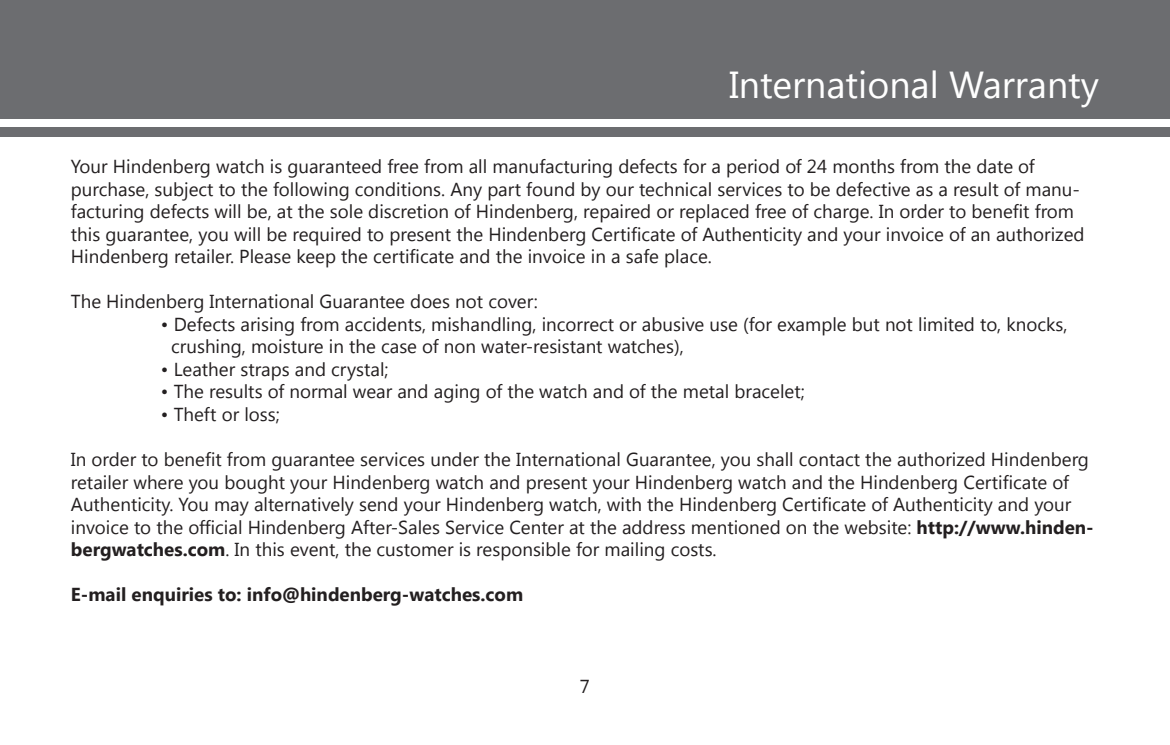
<style>
.page{position:relative;width:1170px;height:745px;background:#fff}
.page>*{position:absolute;margin:0;border:0;box-sizing:border-box;transform-origin:0 0}
.t1{font:37.5px "Segoe UI";color:#fff}
.t2{font:18.75px/22.5px "Segoe UI";color:#231f20}
.t3{font:700 18.75px "Segoe UI";color:#231f20}
.s1{font-weight:700}
</style>
<div class="page">
<div style="left:0;top:0;width:1169px;height:119px;background:#6c6d70"></div>
<div style="left:0;top:127px;width:1169px;height:10px;background:#6c6d70"></div>
<h1 class="t1" style="left:729px;top:59px;width:371px">International Warranty</h1>
<p class="t2" style="left:71px;top:154px;width:1015px">Your Hindenberg watch is guaranteed free from all manufacturing defects for a period of 24 months from the date of purchase, subject to the following conditions. Any part found by our technical services to be defective as a result of manu&shy;facturing defects will be, at the sole discretion of Hindenberg, repaired or replaced free of charge. In order to benefit from this guarantee, you will be required to present the Hindenberg Certificate of Authenticity and your invoice of an authorized Hindenberg retailer. Please keep the certificate and the invoice in a safe place.</p>
<p class="t2" style="left:71px;top:289px;width:468px">The Hindenberg International Guarantee does not cover:</p>
<p class="t2" style="left:171px;top:312px;width:897px;text-indent:-10px">• Defects arising from accidents, mishandling, incorrect or abusive use (for example but not limited to, knocks, crushing, moisture in the case of non water-resistant watches),</p>
<p class="t2" style="left:161px;top:357px;width:229px">• Leather straps and crystal;</p>
<p class="t2" style="left:161px;top:379px;width:645px">• The results of normal wear and aging of the watch and of the metal bracelet;</p>
<p class="t2" style="left:161px;top:402px;width:120px">• Theft or loss;</p>
<p class="t2" style="left:71px;top:447px;width:1024px">In order to benefit from guarantee services under the International Guarantee, you shall contact the authorized Hindenberg retailer where you bought your Hindenberg watch and present your Hindenberg watch and the Hindenberg Certificate of Authenticity. You may alternatively send your Hindenberg watch, with the Hindenberg Certificate of Authenticity and your invoice to the official Hindenberg After-Sales Service Center at the address mentioned on the website: <span class="s1">http://www.hinden&shy;bergwatches.com</span>. In this event, the customer is responsible for mailing costs.</p>
<p class="t3" style="left:71px;top:580px;width:454px">E-mail enquiries to: info@hindenberg-watches.com</p>
<p class="t2" style="left:580px;top:673px;width:12px">7</p>
</div>
